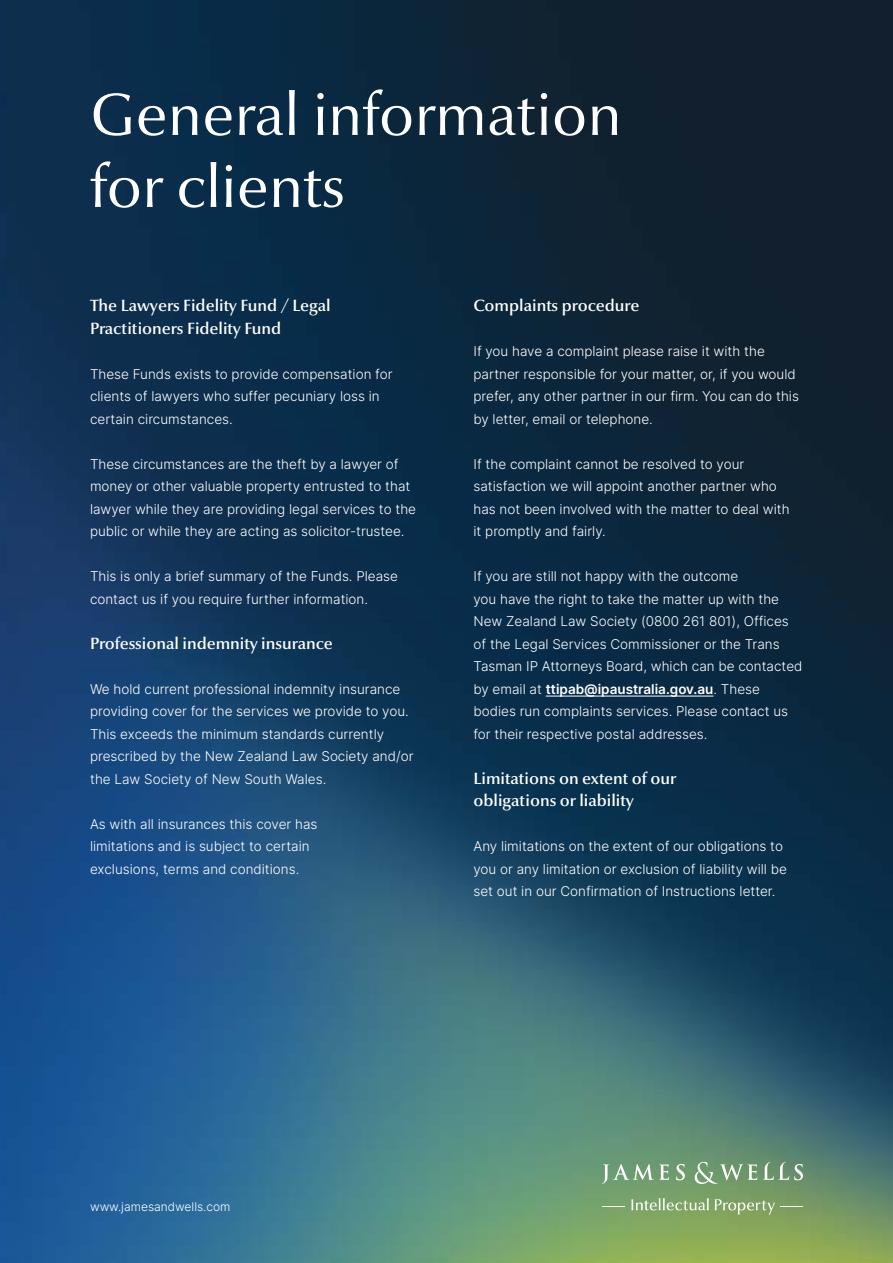
<style>
.page{position:relative;width:893px;height:1263px;background:#fff}
.page>*{position:absolute;margin:0;border:0;box-sizing:border-box;transform-origin:0 0}
.t1{font:60px/72px "Optima Nova LT Pro";color:#fff}
.t2{font:600 16.5px/22.5px "Optima Nova LT Pro";color:#fff}
.t3{font:300 13.5px/22.5px "Inter";color:#fff}
.t4{font:300 12px "Inter";color:#fff}
.s1{font-weight:600}
</style>
<div class="page">
<img style="left:0;top:0;width:893px;height:1263px">
<hr style="left:546px;top:696px;width:167px;height:1px;background:#fff">
<svg style="left:602px;top:1164px;width:67px;height:20px"></svg>
<svg style="left:676px;top:1164px;width:9px;height:16px"></svg>
<svg style="left:763px;top:1162px;width:40px;height:18px"></svg>
<svg style="left:695px;top:1162px;width:62px;height:22px"></svg>
<svg style="left:602px;top:1206px;width:22px;height:1px"></svg>
<svg style="left:781px;top:1206px;width:22px;height:1px"></svg>
<svg style="left:631px;top:1198px;width:78px;height:12px"></svg>
<svg style="left:715px;top:1199px;width:60px;height:15px"></svg>
<h1 class="t1" style="left:90px;top:78px;width:533px">General information for clients</h1>
<p class="t2" style="left:90px;top:294px;width:242px">The Lawyers Fidelity Fund / Legal<br>Practitioners Fidelity Fund</p>
<p class="t3" style="left:90px;top:362px;width:304px">These Funds exists to provide compensation for clients of lawyers who suffer pecuniary loss in certain circumstances.</p>
<p class="t3" style="left:90px;top:452px;width:328px">These circumstances are the theft by a lawyer of money or other valuable property entrusted to that lawyer while they are providing legal services to the public or while they are acting as solicitor-trustee.</p>
<p class="t3" style="left:90px;top:565px;width:310px">This is only a brief summary of the Funds. Please contact us if you require further information.</p>
<p class="t2" style="left:90px;top:632px;width:244px">Professional indemnity insurance</p>
<p class="t3" style="left:90px;top:677px;width:325px">We hold current professional indemnity insurance providing cover for the services we provide to you.<br>This exceeds the minimum standards currently prescribed by the New Zealand Law Society and/or the Law Society of New South Wales.</p>
<p class="t3" style="left:90px;top:812px;width:229px">As with all insurances this cover has limitations and is subject to certain exclusions, terms and conditions.</p>
<p class="t2" style="left:473px;top:294px;width:167px">Complaints procedure</p>
<p class="t3" style="left:473px;top:340px;width:327px">If you have a complaint please raise it with the partner responsible for your matter, or, if you would prefer, any other partner in our firm. You can do this by letter, email or telephone.</p>
<p class="t3" style="left:473px;top:452px;width:318px">If the complaint cannot be resolved to your satisfaction we will appoint another partner who has not been involved with the matter to deal with it promptly and fairly.</p>
<p class="t3" style="left:473px;top:565px;width:330px">If you are still not happy with the outcome<br>you have the right to take the matter up with the New Zealand Law Society (0800 261 801), Offices of the Legal Services Commissioner or the Trans Tasman IP Attorneys Board, which can be contacted by email at <span class="s1">ttipab@ipaustralia.gov.au</span>. These bodies run complaints services. Please contact us for their respective postal addresses.</p>
<p class="t2" style="left:473px;top:767px;width:204px">Limitations on extent of our obligations or liability</p>
<p class="t3" style="left:473px;top:835px;width:315px">Any limitations on the extent of our obligations to you or any limitation or exclusion of liability will be set out in our Confirmation of Instructions letter.</p>
<p class="t4" style="left:90px;top:1197px;width:142px">www.jamesandwells.com</p>
</div>
